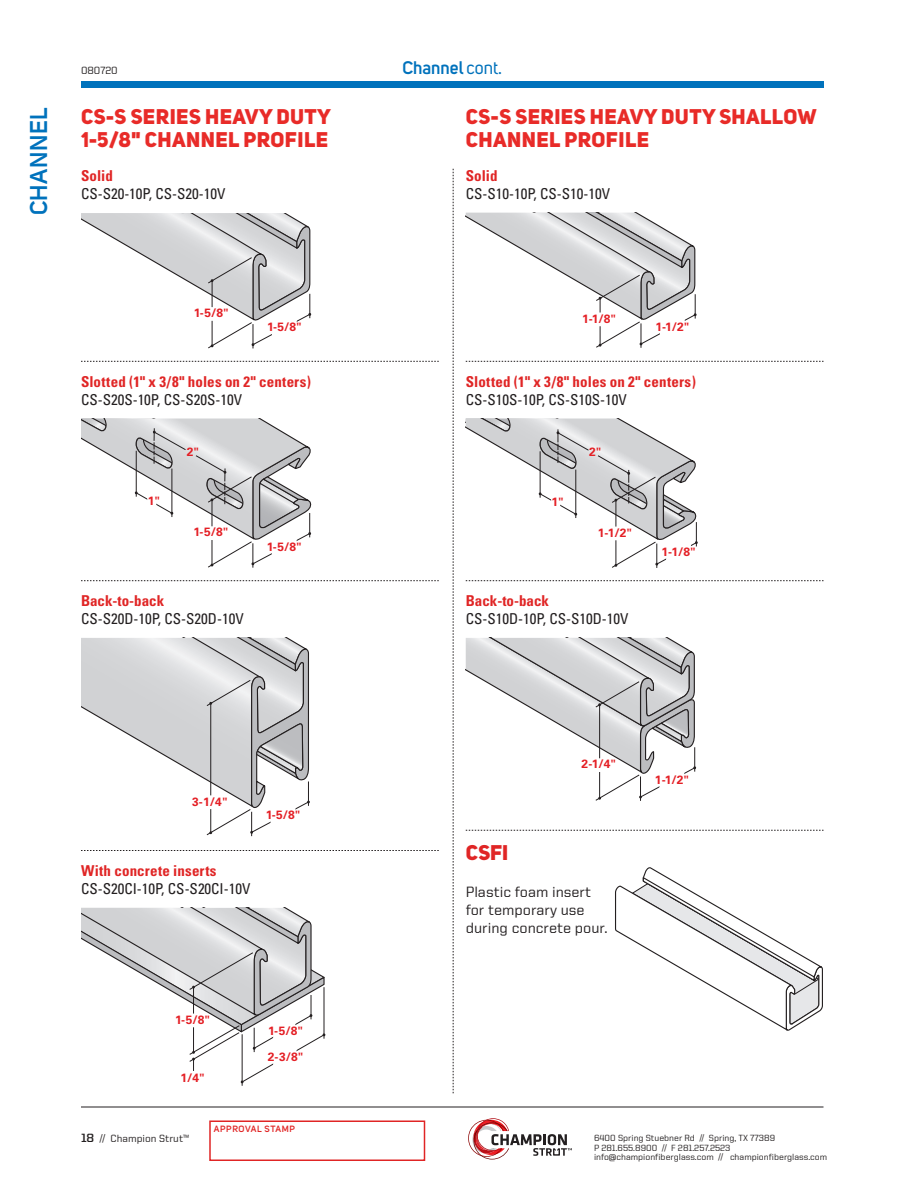
<style>
.page{position:relative;width:918px;height:1188px;background:#fff}
.page>*{position:absolute;margin:0;border:0;box-sizing:border-box;transform-origin:0 0}
.side_label_391_olive{font:600 24px "Uni Sans";letter-spacing:.02em;color:#0072bc}
.Red_header_Heavy_all{font:800 21px/22.5px "Uni Sans";letter-spacing:.02em;color:#e82b28}
.Table_8pt{font:800 21px "Uni Sans";color:#e02525}
.Olive_bar_header{font:600 18px "Uni Sans";color:#0072bc}
.Red_sub_12_15{font:condensed 15px "Univers";color:#231f20}
.Table_8pt-2{font:700 condensed 15px "Univers";letter-spacing:.01em;color:#e02525}
.Red_sub_12_15-2{font:500 15px/18px "United Sans Reg";color:#231f20}
.Red_sub_12_15-3{font:700 condensed 15px "Univers";color:#e02525}
.t1{font:700 12px/25.8px "Univers";color:#e41f25}
.Left_page_number_foo{font:500 10.5px "United Sans Reg";color:#231f20}
.CO_number_left{font:500 10.5px "United Sans Reg";color:#231f20}
.Footer_address_6_6_5{font:500 9px/9.8px "United Sans Reg";color:#231f20}
.Approval_Stamp{font:600 9px "Uni Sans";letter-spacing:.07em;color:#e02525}
.s1{font-weight:700;font-size:12px}
.s2{font-weight:400}
</style>
<div class="page">
<div style="left:81px;top:81px;width:743px;height:7px;background:#0072bc"></div>
<hr style="left:81px;top:1107px;width:743px;height:1px;background:#231f20">
<div style="left:209px;top:1120px;width:216px;height:41px;border:2px solid #e02525"></div>
<svg style="left:81px;top:213px;width:231px;height:135px"></svg>
<div style="left:208px;top:307px;width:8px;height:14px;background:#fff"></div>
<svg style="left:81px;top:418px;width:231px;height:150px"></svg>
<svg style="left:453px;top:169px;width:1px;height:925px"></svg>
<svg style="left:81px;top:361px;width:358px;height:1px"></svg>
<svg style="left:466px;top:361px;width:358px;height:1px"></svg>
<svg style="left:81px;top:580px;width:358px;height:1px"></svg>
<svg style="left:466px;top:580px;width:358px;height:1px"></svg>
<svg style="left:466px;top:830px;width:358px;height:1px"></svg>
<svg style="left:81px;top:850px;width:358px;height:1px"></svg>
<hr style="left:242px;top:1034px;width:1px;height:52px;background:#231f20">
<svg style="left:81px;top:908px;width:245px;height:176px"></svg>
<div style="left:190px;top:1014px;width:7px;height:13px;background:#fff"></div>
<svg style="left:81px;top:638px;width:229px;height:198px"></svg>
<div style="left:207px;top:795px;width:8px;height:14px;background:#fff"></div>
<svg style="left:468px;top:1118px;width:104px;height:42px"></svg>
<svg style="left:466px;top:213px;width:231px;height:135px"></svg>
<div style="left:596px;top:313px;width:8px;height:13px;background:#fff"></div>
<svg style="left:466px;top:418px;width:232px;height:150px"></svg>
<svg style="left:466px;top:638px;width:231px;height:163px"></svg>
<div style="left:596px;top:758px;width:7px;height:14px;background:#fff"></div>
<svg style="left:615px;top:867px;width:208px;height:164px"></svg>
<p class="side_label_391_olive" style="left:25px;top:215px;width:109px;rotate:-90deg">CHANNEL</p>
<p class="CO_number_left" style="left:81px;top:65px;width:38px">080720</p>
<p class="Red_header_Heavy_all" style="left:81px;top:105px;width:252px">CS-S SERIES HEAVY DUTY<br>1-5/8" CHANNEL PROFILE</p>
<p class="Table_8pt-2" style="left:81px;top:166px;width:33px">Solid</p>
<p class="Red_sub_12_15" style="left:81px;top:184px;width:146px">CS-S20-10P, CS-S20-10V</p>
<p class="t1" style="left:194px;top:300px;width:36px">1-5/8"</p>
<p class="t1" style="left:267px;top:314px;width:36px">1-5/8"</p>
<p class="Table_8pt-2" style="left:81px;top:372px;width:232px">Slotted (1" x 3/8" holes on 2" centers)</p>
<p class="Red_sub_12_15" style="left:81px;top:390px;width:163px">CS-S20S-10P, CS-S20S-10V</p>
<p class="t1" style="left:148px;top:488px;width:14px">1"</p>
<p class="t1" style="left:187px;top:439px;width:14px">2"</p>
<p class="t1" style="left:194px;top:519px;width:36px">1-5/8"</p>
<p class="Red_sub_12_15-3" style="left:81px;top:591px;width:85px">Back-to-back</p>
<p class="Red_sub_12_15" style="left:81px;top:609px;width:164px">CS-S20D-10P, CS-S20D-10V</p>
<p class="t1" style="left:267px;top:534px;width:36px">1-5/8"</p>
<p class="t1" style="left:192px;top:789px;width:37px">3-1/4"</p>
<p class="t1" style="left:266px;top:802px;width:36px">1-5/8"</p>
<p class="Table_8pt-2" style="left:81px;top:861px;width:137px">With concrete inserts</p>
<p class="Red_sub_12_15" style="left:81px;top:879px;width:171px">CS-S20CI-10P, CS-S20CI-10V</p>
<p class="t1" style="left:175px;top:1007px;width:36px">1-5/8"</p>
<p class="t1" style="left:180px;top:1065px;width:26px">1/4"</p>
<p class="t1" style="left:268px;top:1018px;width:37px">1-5/8"<br>2-3/8"</p>
<p class="Left_page_number_foo" style="left:81px;top:1132px;width:110px"><span class="s1">18</span> // Champion Strut™</p>
<p class="Approval_Stamp" style="left:214px;top:1124px;width:83px">APPROVAL STAMP</p>
<p class="Olive_bar_header" style="left:402px;top:57px;width:101px">Channel <span class="s2">cont.</span></p>
<p class="Red_header_Heavy_all" style="left:466px;top:105px;width:352px">CS-S SERIES HEAVY DUTY SHALLOW<br>CHANNEL PROFILE</p>
<p class="Table_8pt-2" style="left:466px;top:166px;width:33px">Solid</p>
<p class="Red_sub_12_15" style="left:466px;top:184px;width:146px">CS-S10-10P, CS-S10-10V</p>
<p class="t1" style="left:582px;top:306px;width:36px">1-1/8"</p>
<p class="t1" style="left:655px;top:314px;width:36px">1-1/2"</p>
<p class="Table_8pt-2" style="left:466px;top:372px;width:232px">Slotted (1" x 3/8" holes on 2" centers)</p>
<p class="Red_sub_12_15" style="left:466px;top:390px;width:163px">CS-S10S-10P, CS-S10S-10V</p>
<p class="t1" style="left:551px;top:489px;width:14px">1"</p>
<p class="t1" style="left:589px;top:439px;width:14px">2"</p>
<p class="t1" style="left:598px;top:520px;width:36px">1-1/2"</p>
<p class="Red_sub_12_15-3" style="left:466px;top:591px;width:85px">Back-to-back</p>
<p class="Red_sub_12_15" style="left:466px;top:609px;width:164px">CS-S10D-10P, CS-S10D-10V</p>
<p class="t1" style="left:662px;top:539px;width:36px">1-1/8"</p>
<p class="t1" style="left:581px;top:751px;width:36px">2-1/4"</p>
<p class="Table_8pt" style="left:466px;top:839px;width:44px">CSFI</p>
<p class="Red_sub_12_15-2" style="left:466px;top:883px;width:143px">Plastic foam insert for temporary use during concrete pour.</p>
<p class="t1" style="left:655px;top:767px;width:36px">1-1/2"</p>
<p class="Footer_address_6_6_5" style="left:594px;top:1133px;width:235px">6400 Spring Stuebner Rd // Spring, TX 77389<br>P 281.655.8900 // F 281.257.2523 info@championfiberglass.com // championfiberglass.com</p>
</div>
